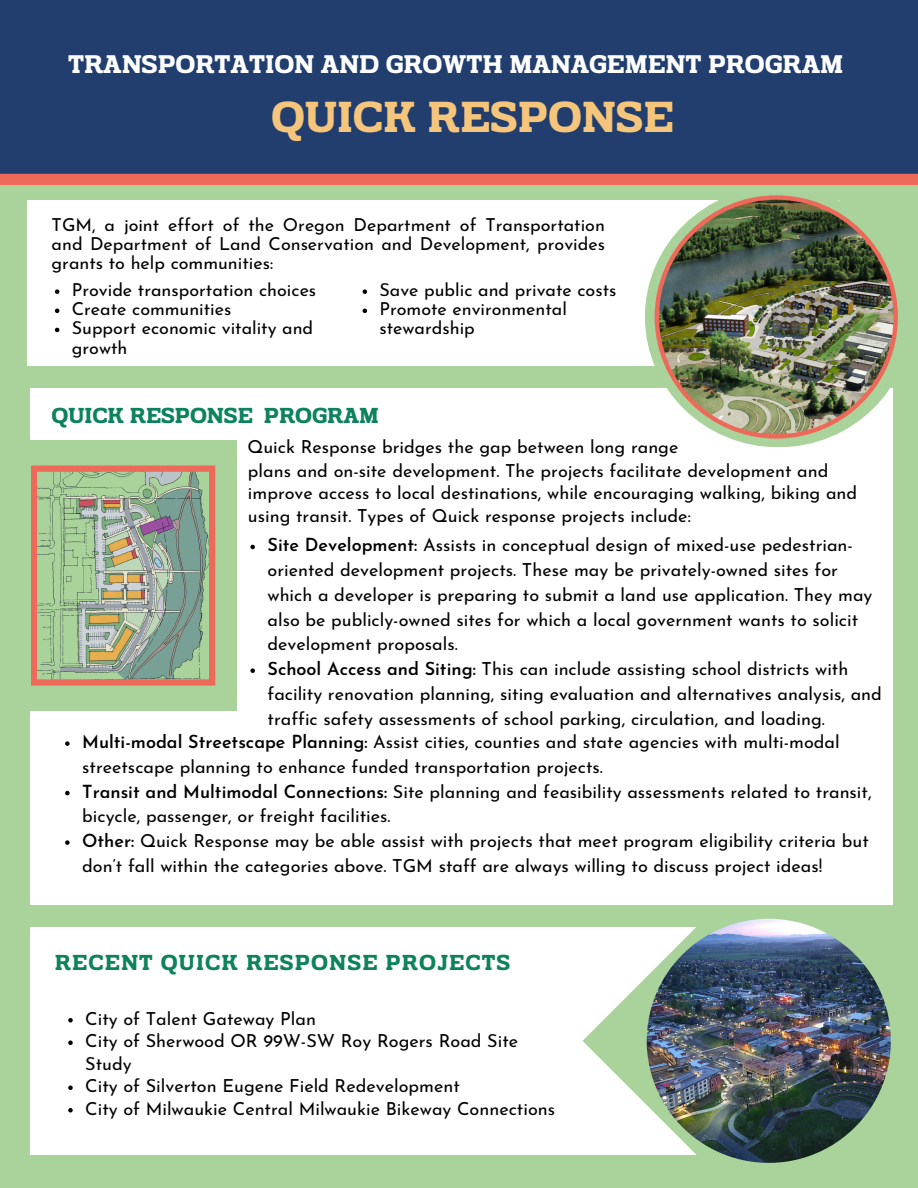
<style>
.page{position:relative;width:918px;height:1188px;background:#aad39c}
.page>*{position:absolute;margin:0;border:0;box-sizing:border-box;transform-origin:0 0}
.t1{font:48px "Prachamati Bo";color:#f6c57c}
.t2{font:28.2px "Prachamati Bo";color:#fff}
.t3{font:24px "Prachamati Bo";letter-spacing:.05em;color:#0d825d}
.t4{font:24px "Prachamati Bo";color:#0d825d}
.t5{font:18px/24.8px "Josefin Sans";color:#000}
.t6{font:17.85px/19.2px "Josefin Sans";color:#000}
.s1{font-weight:600}
</style>
<div class="page">
<div style="left:0;top:0;width:918px;height:185px;background:#213e6e"></div>
<div style="left:31px;top:928px;width:861px;height:227px;background:#fff"></div>
<svg style="left:68px;top:1018px;width:5px;height:5px"></svg>
<svg style="left:68px;top:1041px;width:5px;height:4px"></svg>
<svg style="left:68px;top:1086px;width:5px;height:4px"></svg>
<svg style="left:68px;top:1108px;width:5px;height:5px"></svg>
<svg style="left:583px;top:918px;width:309px;height:237px"></svg>
<img style="left:647px;top:919px;width:244px;height:244px">
<div style="left:28px;top:200px;width:862px;height:166px;background:#fff"></div>
<div style="left:31px;top:388px;width:862px;height:517px;background:#fff"></div>
<div style="left:645px;top:186px;width:267px;height:261px;background:#aad39c;border-radius:50%"></div>
<img style="left:655px;top:195px;width:243px;height:244px">
<svg style="left:55px;top:289px;width:4px;height:5px"></svg>
<svg style="left:55px;top:309px;width:4px;height:4px"></svg>
<svg style="left:55px;top:328px;width:4px;height:4px"></svg>
<svg style="left:363px;top:289px;width:4px;height:5px"></svg>
<svg style="left:363px;top:309px;width:4px;height:4px"></svg>
<div style="left:0;top:441px;width:237px;height:270px;background:#aad39c"></div>
<svg style="left:31px;top:466px;width:184px;height:220px"></svg>
<svg style="left:250px;top:545px;width:5px;height:4px"></svg>
<svg style="left:250px;top:668px;width:5px;height:5px"></svg>
<svg style="left:65px;top:741px;width:5px;height:5px"></svg>
<svg style="left:65px;top:791px;width:5px;height:4px"></svg>
<svg style="left:65px;top:840px;width:5px;height:5px"></svg>
<p class="t2" style="left:68px;top:47px;width:777px">TRANSPORTATION AND GROWTH MANAGEMENT PROGRAM</p>
<p class="t1" style="left:271px;top:88px;width:404px">QUICK RESPONSE</p>
<p class="t6" style="left:52px;top:217px;width:555px;text-align:justify">TGM, a joint effort of the Oregon Department of Transportation and Department of Land Conservation and Development, provides grants to help communities:</p>
<h3 class="t6" style="left:72px;top:282px;width:246px">Provide transportation choices</h3>
<p class="t6" style="left:72px;top:301px;width:161px">Create communities</p>
<p class="t6" style="left:72px;top:320px;width:243px">Support economic vitality and growth</p>
<p class="t6" style="left:380px;top:282px;width:238px">Save public and private costs</p>
<p class="t6" style="left:380px;top:301px;width:189px">Promote environmental stewardship</p>
<p class="t4" style="left:52px;top:400px;width:329px">QUICK RESPONSE PROGRAM</p>
<p class="t5" style="left:247px;top:437px;width:433px">Quick Response bridges the gap between long range</p>
<p class="t5" style="left:248px;top:461px;width:611px;line-height:22.5px">plans and on-site development. The projects facilitate development and improve access to local destinations, while encouraging walking, biking and using transit. Types of Quick response projects include:</p>
<p class="t5" style="left:268px;top:535px;width:606px"><span class="s1">Site Development:</span> Assists in conceptual design of mixed-use pedestrian&shy;oriented development projects. These may be privately-owned sites for which a developer is preparing to submit a land use application. They may also be publicly-owned sites for which a local government wants to solicit development proposals.</p>
<p class="t5" style="left:268px;top:658px;width:616px"><span class="s1">School Access and Siting:</span> This can include assisting school districts with facility renovation planning, siting evaluation and alternatives analysis, and traffic safety assessments of school parking, circulation, and loading.</p>
<p class="t5" style="left:82px;top:731px;width:759px"><span class="s1">Multi-modal Streetscape Planning:</span> Assist cities, counties and state agencies with multi-modal streetscape planning to enhance funded transportation projects.</p>
<p class="t5" style="left:82px;top:781px;width:791px"><span class="s1">Transit and Multimodal Connections:</span> Site planning and feasibility assessments related to transit, bicycle, passenger, or freight facilities.</p>
<p class="t5" style="left:82px;top:830px;width:788px"><span class="s1">Other:</span> Quick Response may be able assist with projects that meet program eligibility criteria but don’t fall within the categories above. TGM staff are always willing to discuss project ideas!</p>
<p class="t3" style="left:55px;top:948px;width:457px">RECENT QUICK RESPONSE PROJECTS</p>
<p class="t5" style="left:85px;top:1008px;width:232px">City of Talent Gateway Plan</p>
<h3 class="t5" style="left:85px;top:1032px;width:434px;line-height:22.5px">City of Sherwood OR 99W-SW Roy Rogers Road Site<br>Study</h3>
<p class="t5" style="left:85px;top:1075px;width:376px">City of Silverton Eugene Field Redevelopment</p>
<p class="t5" style="left:85px;top:1098px;width:471px">City of Milwaukie Central Milwaukie Bikeway Connections</p>
<p class="t5" style="left:321px;top:1023px;width:186px">climate-friendly design</p>
</div>
